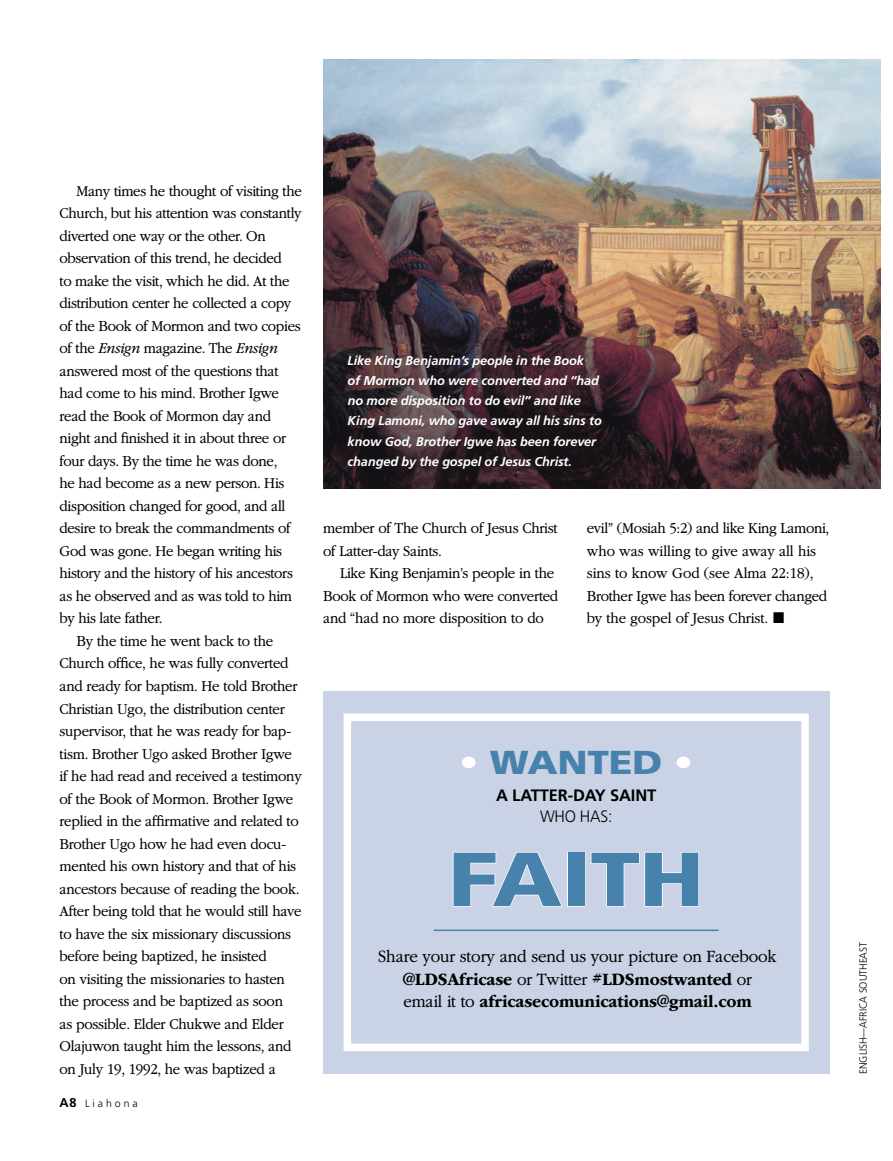
<style>
.page{position:relative;width:893px;height:1161px;background:#fff}
.page>*{position:absolute;margin:0;border:0;box-sizing:border-box;transform-origin:0 0}
.TOPIC-1_title_NEWS_m{font:900 76.5px "Frutigerlds Lat";letter-spacing:-.01em;color:#4782ad;scale:1.17 1}
.TOPIC-1_title_NEWS_m-2{font:900 33.15px "Frutigerlds Lat";letter-spacing:-.01em;color:#4782ad;scale:1.18 1}
.ARTCL_para_NEWS{font:300 18px/22.2px "Garamondlds Lat Plus";letter-spacing:-.01em;color:#000;text-align:center;scale:.95 1}
.TOPIC-1_title{font:700 16.5px "Frutigerlds Lat";letter-spacing:-.01em;color:#000}
.Quote_para_NEWS{font:300 16.5px "Frutigerlds Lat";letter-spacing:-.015em;color:#000;scale:.95 1}
.ARTCL_para_NEWS-2{font:300 15.75px/22.5px "Garamondlds Lat Plus";letter-spacing:-.02em;color:#000;scale:.95 1}
.FIGimg_CAP_para_NEWS{font:italic 700 12.75px/20.2px "Frutigerlds Lat";letter-spacing:-.01em;color:#fff}
.Language_tagline{font:300 10.5px "Frutigerlds Lat";letter-spacing:-.01em;color:#000;scale:.95 1}
.Language_tagline-2{font:300 10.5px "Frutigerlds Lat";letter-spacing:.28em;color:#000}
.s1{font-style:italic}
.s2{font-weight:700;font-size:12.75px}
.s3{color:#fff}
.s4{font-family:"Garamondlds Lat";font-weight:700}
</style>
<div class="page">
<div style="left:323px;top:691px;width:506px;height:382px;background:#c9d3e5"></div>
<div style="left:344px;top:713px;width:465px;height:338px;background:#c9d3e5;border:8px solid #fff"></div>
<img style="left:323px;top:60px;width:557px;height:428px">
<svg style="left:453px;top:852px;width:110px;height:55px"></svg>
<div style="left:567px;top:852px;width:18px;height:55px;border:2px solid #fff"></div>
<svg style="left:590px;top:852px;width:109px;height:55px"></svg>
<hr style="left:434px;top:929px;width:285px;height:2px;background:#4782ad">
<p class="ARTCL_para_NEWS-2" style="left:60px;top:179px;width:257px;text-indent:17px">Many times he thought of visiting the Church, but his attention was constantly diverted one way or the other. On observation of this trend, he decided<br>to make the visit, which he did. At the distribution center he collected a copy of the Book of Mormon and two copies of the <span class="s1">Ensign</span> magazine. The <span class="s1">Ensign </span>answered most of the questions that had come to his mind. Brother Igwe read the Book of Mormon day and night and finished it in about three or four days. By the time he was done,<br>he had become as a new person. His disposition changed for good, and all desire to break the commandments of God was gone. He began writing his history and the history of his ancestors as he observed and as was told to him by his late father.</p>
<p class="ARTCL_para_NEWS-2" style="left:60px;top:629px;width:257px;text-indent:17px">By the time he went back to the Church office, he was fully converted and ready for baptism. He told Brother Christian Ugo, the distribution center supervisor, that he was ready for bap&shy;tism. Brother Ugo asked Brother Igwe if he had read and received a testimony of the Book of Mormon. Brother Igwe replied in the affirmative and related to Brother Ugo how he had even docu&shy;mented his own history and that of his ancestors because of reading the book.<br>After being told that he would still have to have the six missionary discussions before being baptized, he insisted<br>on visiting the missionaries to hasten the process and be baptized as soon<br>as possible. Elder Chukwe and Elder Olajuwon taught him the lessons, and on July 19, 1992, he was baptized a</p>
<p class="Language_tagline-2" style="left:60px;top:1095px;width:80px"><span class="s2">A8</span> Liahona</p>
<p class="FIGimg_CAP_para_NEWS" style="left:348px;top:350px;width:256px">Like King Benjamin’s people in the Book<br>of Mormon who were converted and “had no more disposition to do evil” and like King Lamoni, who gave away all his sins to know God, Brother Igwe has been forever changed by the gospel of Jesus Christ.</p>
<p class="ARTCL_para_NEWS-2" style="left:323px;top:517px;width:248px">member of The Church of Jesus Christ of Latter-day Saints.</p>
<p class="ARTCL_para_NEWS-2" style="left:323px;top:562px;width:249px;text-indent:17px">Like King Benjamin’s people in the<br>Book of Mormon who were converted and “had no more disposition to do</p>
<p class="ARTCL_para_NEWS-2" style="left:587px;top:517px;width:257px">evil” (Mosiah 5:2) and like King Lamoni, who was willing to give away all his sins to know God (see Alma 22:18), Brother Igwe has been forever changed by the gospel of Jesus Christ. ◼</p>
<p class="TOPIC-1_title_NEWS_m-2" style="left:459px;top:736px;width:200px"><span class="s3">•</span> WANTED <span class="s3">•</span></p>
<p class="TOPIC-1_title" style="left:496px;top:783px;width:162px">A LATTER-DAY SAINT</p>
<p class="Quote_para_NEWS" style="left:540px;top:804px;width:78px">WHO HAS:</p>
<p class="TOPIC-1_title_NEWS_m" style="left:448px;top:820px;width:220px">FAITH</p>
<p class="ARTCL_para_NEWS" style="left:378px;top:945px;width:421px">Share your story and send us your picture on Facebook <span class="s4">@LDSAfricase</span> or Twitter <span class="s4">#LDSmostwanted</span> or<br>email it to <span class="s4">africasecomunications@gmail.com</span></p>
<p class="Language_tagline" style="left:855px;top:1074px;width:140px;rotate:-90deg">ENGLISH—AFRICA SOUTHEAST</p>
</div>
